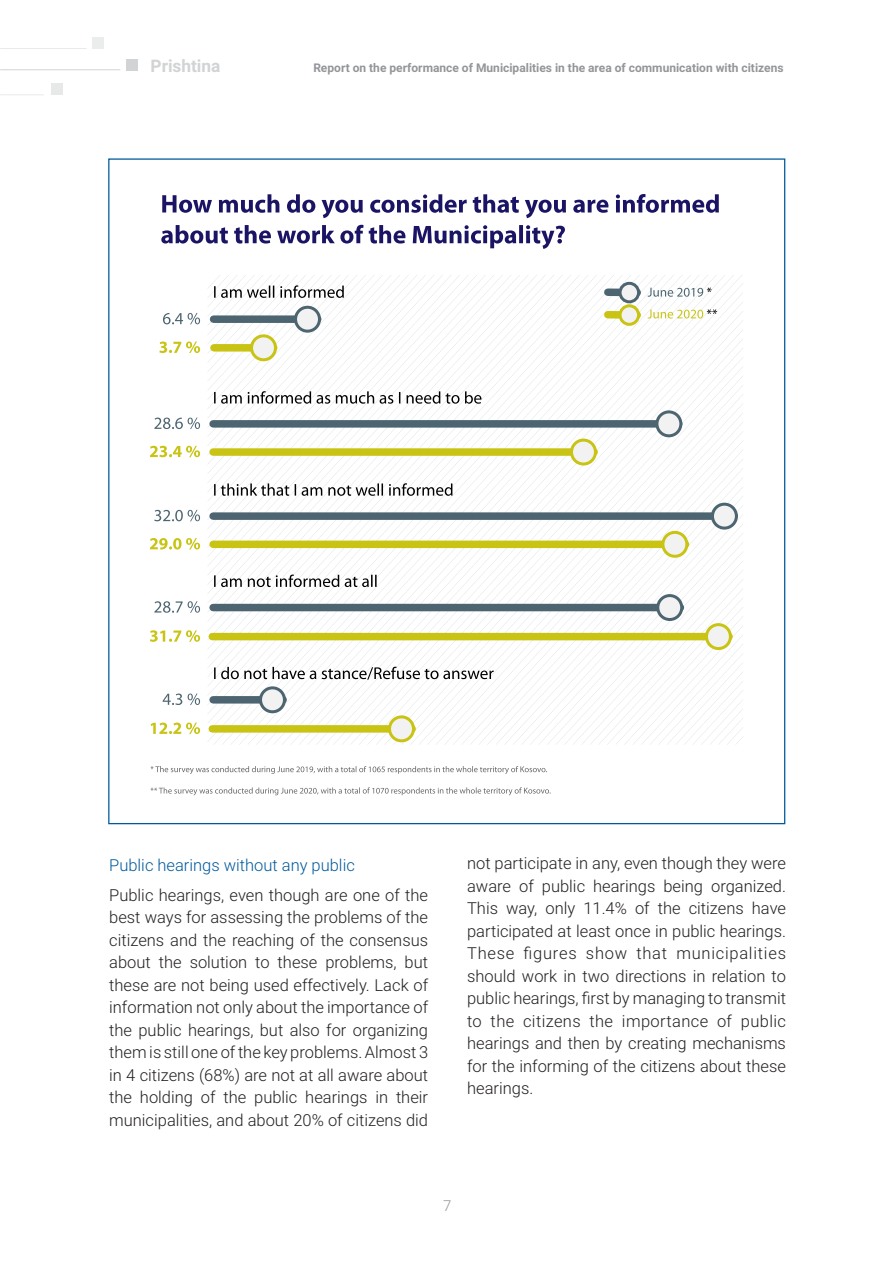
<style>
.page{position:relative;width:893px;height:1263px;background:#fff}
.page>*{position:absolute;margin:0;border:0;box-sizing:border-box;transform-origin:0 0}
.t1{font:700 17.25px "Roboto";color:#d1d3d4}
.t2{font:300 16.5px/22.5px "Roboto";color:#231f20;text-align:justify}
.t3{font:300 16.5px "Roboto";color:#005a9c}
.t4{font:300 15px "Roboto";color:#939598}
.t5{font:700 12px "Roboto";color:#939598}
</style>
<div class="page">
<hr style="left:0;top:69px;width:120px;height:1px;background:#d1d3d4">
<div style="left:127px;top:59px;width:11px;height:11px;background:#d1d3d4"></div>
<hr style="left:0;top:94px;width:44px;height:1px;background:#e9eaeb">
<div style="left:51px;top:83px;width:11px;height:12px;background:#e7e8e8"></div>
<hr style="left:0;top:48px;width:87px;height:1px;background:#e9eaeb">
<div style="left:93px;top:38px;width:11px;height:11px;background:#ebecec"></div>
<svg style="left:401px;top:375px;width:342px;height:369px"></svg>
<svg style="left:410px;top:384px;width:333px;height:361px"></svg>
<svg style="left:419px;top:394px;width:324px;height:351px"></svg>
<svg style="left:427px;top:403px;width:316px;height:342px"></svg>
<svg style="left:436px;top:412px;width:307px;height:333px"></svg>
<svg style="left:444px;top:421px;width:299px;height:324px"></svg>
<svg style="left:453px;top:431px;width:290px;height:314px"></svg>
<svg style="left:461px;top:440px;width:282px;height:305px"></svg>
<svg style="left:470px;top:449px;width:273px;height:296px"></svg>
<svg style="left:478px;top:458px;width:265px;height:287px"></svg>
<svg style="left:487px;top:468px;width:256px;height:277px"></svg>
<svg style="left:496px;top:477px;width:247px;height:268px"></svg>
<svg style="left:504px;top:486px;width:239px;height:259px"></svg>
<svg style="left:513px;top:495px;width:230px;height:250px"></svg>
<svg style="left:521px;top:505px;width:222px;height:240px"></svg>
<svg style="left:530px;top:514px;width:213px;height:231px"></svg>
<svg style="left:538px;top:523px;width:205px;height:222px"></svg>
<svg style="left:547px;top:532px;width:196px;height:213px"></svg>
<svg style="left:214px;top:667px;width:280px;height:13px"></svg>
<svg style="left:214px;top:574px;width:163px;height:13px"></svg>
<svg style="left:208px;top:275px;width:273px;height:221px"></svg>
<div style="left:214px;top:315px;width:104px;height:8px;background:#4d6570"></div>
<div style="left:296px;top:307px;width:23px;height:24px;background:#f2f2f2;border-radius:50%"></div>
<div style="left:294px;top:306px;width:27px;height:27px;border:3px solid #4d6570;border-radius:50%"></div>
<div style="left:213px;top:420px;width:466px;height:8px;background:#4d6570"></div>
<div style="left:657px;top:412px;width:24px;height:24px;background:#f2f2f2;border-radius:50%"></div>
<div style="left:655px;top:410px;width:27px;height:27px;border:3px solid #4d6570;border-radius:50%"></div>
<div style="left:213px;top:512px;width:521px;height:8px;background:#4d6570"></div>
<div style="left:712px;top:504px;width:24px;height:24px;background:#f2f2f2;border-radius:50%"></div>
<div style="left:711px;top:503px;width:27px;height:27px;border:3px solid #4d6570;border-radius:50%"></div>
<div style="left:213px;top:604px;width:467px;height:7px;background:#4d6570"></div>
<div style="left:658px;top:596px;width:24px;height:23px;background:#f2f2f2;border-radius:50%"></div>
<div style="left:656px;top:594px;width:27px;height:27px;border:3px solid #4d6570;border-radius:50%"></div>
<div style="left:213px;top:696px;width:70px;height:7px;background:#4d6570"></div>
<div style="left:261px;top:688px;width:23px;height:24px;background:#f2f2f2;border-radius:50%"></div>
<div style="left:259px;top:686px;width:27px;height:27px;border:3px solid #4d6570;border-radius:50%"></div>
<div style="left:214px;top:344px;width:60px;height:8px;background:#c9c414"></div>
<div style="left:252px;top:336px;width:23px;height:24px;background:#f2f2f2;border-radius:50%"></div>
<div style="left:250px;top:334px;width:27px;height:27px;border:3px solid #c9c414;border-radius:50%"></div>
<div style="left:213px;top:448px;width:381px;height:8px;background:#c9c414"></div>
<div style="left:571px;top:440px;width:24px;height:24px;background:#f2f2f2;border-radius:50%"></div>
<div style="left:570px;top:439px;width:27px;height:26px;border:3px solid #c9c414;border-radius:50%"></div>
<div style="left:213px;top:541px;width:473px;height:7px;background:#c9c414"></div>
<div style="left:663px;top:532px;width:24px;height:24px;background:#f2f2f2;border-radius:50%"></div>
<div style="left:661px;top:531px;width:27px;height:27px;border:3px solid #c9c414;border-radius:50%"></div>
<div style="left:212px;top:633px;width:517px;height:7px;background:#c9c414"></div>
<div style="left:706px;top:625px;width:24px;height:23px;background:#f2f2f2;border-radius:50%"></div>
<div style="left:705px;top:623px;width:27px;height:27px;border:3px solid #c9c414;border-radius:50%"></div>
<div style="left:212px;top:725px;width:200px;height:8px;background:#c9c414"></div>
<div style="left:389px;top:717px;width:24px;height:24px;background:#f2f2f2;border-radius:50%"></div>
<div style="left:388px;top:715px;width:27px;height:27px;border:3px solid #c9c414;border-radius:50%"></div>
<svg style="left:163px;top:313px;width:37px;height:11px"></svg>
<svg style="left:159px;top:341px;width:41px;height:12px"></svg>
<svg style="left:154px;top:418px;width:46px;height:11px"></svg>
<svg style="left:150px;top:446px;width:50px;height:11px"></svg>
<svg style="left:154px;top:510px;width:46px;height:11px"></svg>
<svg style="left:150px;top:538px;width:50px;height:11px"></svg>
<svg style="left:154px;top:601px;width:46px;height:12px"></svg>
<svg style="left:150px;top:630px;width:50px;height:12px"></svg>
<svg style="left:163px;top:693px;width:37px;height:12px"></svg>
<svg style="left:151px;top:723px;width:49px;height:11px"></svg>
<div style="left:608px;top:288px;width:29px;height:8px;background:#4d6570"></div>
<div style="left:620px;top:283px;width:19px;height:19px;background:#f2f2f2;border-radius:50%"></div>
<div style="left:619px;top:282px;width:21px;height:21px;border:3px solid #4d6570;border-radius:50%"></div>
<svg style="left:648px;top:287px;width:64px;height:10px"></svg>
<div style="left:608px;top:311px;width:29px;height:8px;background:#c9c414"></div>
<div style="left:620px;top:306px;width:19px;height:18px;background:#f2f2f2;border-radius:50%"></div>
<div style="left:619px;top:304px;width:21px;height:22px;border:3px solid #c9c414;border-radius:50%"></div>
<svg style="left:648px;top:309px;width:69px;height:10px"></svg>
<svg style="left:162px;top:194px;width:557px;height:24px"></svg>
<svg style="left:161px;top:225px;width:404px;height:24px"></svg>
<svg style="left:151px;top:787px;width:400px;height:8px"></svg>
<svg style="left:151px;top:766px;width:396px;height:8px"></svg>
<p class="t1" style="left:151px;top:59px;width:71px">Prishtina</p>
<p class="t5" style="left:313px;top:63px;width:472px">Report on the performance of Municipalities in the area of communication with citizens</p>
<p class="t3" style="left:109px;top:858px;width:247px">Public hearings without any public</p>
<p class="t2" style="left:109px;top:885px;width:320px">Public hearings, even though are one of the best ways for assessing the problems of the citizens and the reaching of the consensus about the solution to these problems, but these are not being used effectively. Lack of information not only about the importance of the public hearings, but also for organizing them is still one of the key problems. Almost 3 in 4 citizens (68%) are not at all aware about the holding of the public hearings in their municipalities, and about 20% of citizens did</p>
<p class="t2" style="left:467px;top:854px;width:320px">not participate in any, even though they were aware of public hearings being organized.<br>This way, only 11.4% of the citizens have participated at least once in public hearings.<br>These figures show that municipalities should work in two directions in relation to public hearings, first by managing to transmit to the citizens the importance of public hearings and then by creating mechanisms for the informing of the citizens about these hearings.</p>
<p class="t4" style="left:443px;top:1199px;width:10px">7</p>
</div>
